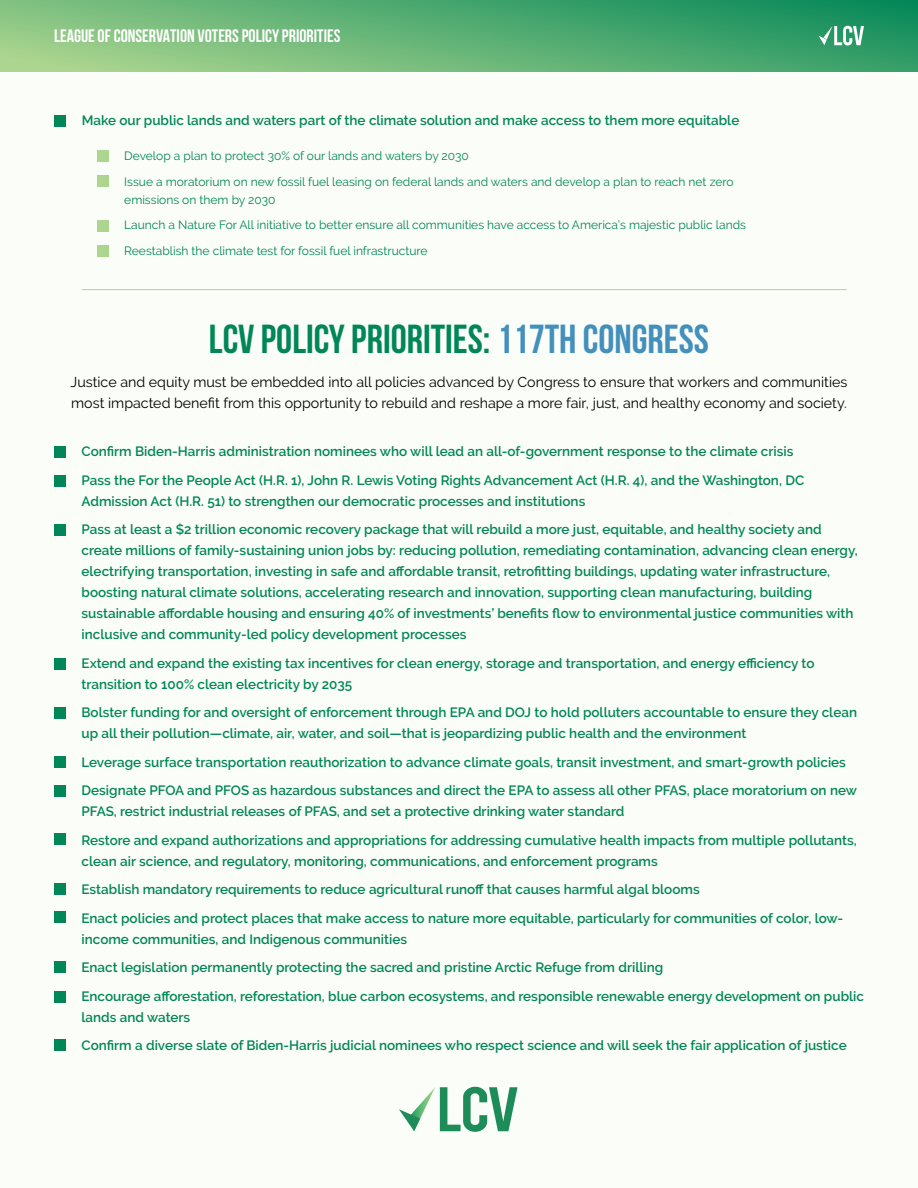
<style>
.page{position:relative;width:918px;height:1188px;background:#fbfdf8}
.page>*{position:absolute;margin:0;border:0;box-sizing:border-box;transform-origin:0 0}
.t1{font:700 40.5px "Bebas Neue";color:#008658}
.t2{font:700 18px "Bebas Neue";color:#fff}
.t3{font:14.25px/21px "Raleway";color:#000}
.t4{font:600 13.5px/28.5px "Raleway";color:#008658}
.t5{font:12px/25.5px "Raleway";color:#008658}
.s1{color:#4390bc}
</style>
<div class="page">
<svg style="left:0;top:0;width:918px;height:71px;background:#5cb075"></svg>
<div style="left:54px;top:446px;width:12px;height:12px;background:#008658"></div>
<div style="left:54px;top:475px;width:12px;height:12px;background:#008658"></div>
<div style="left:54px;top:524px;width:12px;height:12px;background:#008658"></div>
<div style="left:54px;top:658px;width:12px;height:12px;background:#008658"></div>
<div style="left:54px;top:707px;width:12px;height:12px;background:#008658"></div>
<div style="left:54px;top:756px;width:12px;height:12px;background:#008658"></div>
<div style="left:54px;top:785px;width:12px;height:12px;background:#008658"></div>
<div style="left:54px;top:833px;width:12px;height:12px;background:#008658"></div>
<div style="left:54px;top:883px;width:12px;height:12px;background:#008658"></div>
<div style="left:54px;top:911px;width:12px;height:12px;background:#008658"></div>
<div style="left:54px;top:961px;width:12px;height:12px;background:#008658"></div>
<div style="left:54px;top:991px;width:12px;height:12px;background:#008658"></div>
<div style="left:54px;top:1039px;width:12px;height:12px;background:#008658"></div>
<svg style="left:819px;top:26px;width:45px;height:19px"></svg>
<hr style="left:82px;top:289px;width:764px;height:1px;background:#acd58f">
<div style="left:54px;top:115px;width:12px;height:12px;background:#008658"></div>
<div style="left:97px;top:150px;width:12px;height:12px;background:#acd58f"></div>
<div style="left:97px;top:175px;width:12px;height:12px;background:#acd58f"></div>
<div style="left:97px;top:220px;width:12px;height:12px;background:#acd58f"></div>
<div style="left:97px;top:245px;width:12px;height:12px;background:#acd58f"></div>
<svg style="left:399px;top:1087px;width:119px;height:45px"></svg>
<h2 class="t2" style="left:54px;top:26px;width:288px">LEAGUE OF CONSERVATION VOTERS POLICY PRIORITIES</h2>
<p class="t4" style="left:82px;top:106px;width:659px">Make our public lands and waters part of the climate solution and make access to them more equitable</p>
<p class="t5" style="left:124px;top:143px;width:611px">❏Develop a plan to protect 30% of our lands and waters by 2030<br>Issue a moratorium on new fossil fuel leasing on federal lands and waters and develop a plan to reach net zero</p>
<p class="t5" style="left:124px;top:187px;width:623px">emissions on them by 2030<br>❏Launch a Nature For All initiative to better ensure all communities have access to America’s majestic public lands<br>Reestablish the climate test for fossil fuel infrastructure</p>
<h1 class="t1" style="left:209px;top:316px;width:502px">LCV POLICY PRIORITIES: <span class="s1">117TH CONGRESS</span></h1>
<p class="t3" style="left:71px;top:372px;width:779px">Justice and equity must be embedded into all policies advanced by Congress to ensure that workers and communities most impacted benefit from this opportunity to rebuild and reshape a more fair, just, and healthy economy and society.</p>
<p class="t4" style="left:82px;top:437px;width:724px">Confirm Biden-Harris administration nominees who will lead an all-of-government response to the climate crisis<br>Pass the For the People Act (H.R. 1), John R. Lewis Voting Rights Advancement Act (H.R. 4), and the Washington, DC</p>
<p class="t4" style="left:82px;top:487px;width:742px">Admission Act (H.R. 51) to strengthen our democratic processes and institutions<br>Pass at least a $2 trillion economic recovery package that will rebuild a more just, equitable, and healthy society and</p>
<p class="t4" style="left:82px;top:540px;width:778px;line-height:21px">create millions of family-sustaining union jobs by: reducing pollution, remediating contamination, advancing clean energy, electrifying transportation, investing in safe and affordable transit, retrofitting buildings, updating water infrastructure, boosting natural climate solutions, accelerating research and innovation, supporting clean manufacturing, building sustainable affordable housing and ensuring 40% of investments’ benefits flow to environmental justice communities with inclusive and community-led policy development processes</p>
<p class="t4" style="left:82px;top:652px;width:735px;line-height:21px">❏Extend and expand the existing tax incentives for clean energy, storage and transportation, and energy efficiency to transition to 100% clean electricity by 2035</p>
<p class="t4" style="left:82px;top:702px;width:777px;line-height:21px">Bolster funding for and oversight of enforcement through EPA and DOJ to hold polluters accountable to ensure they clean up all their pollution—climate, air, water, and soil—that is jeopardizing public health and the environment</p>
<p class="t4" style="left:82px;top:748px;width:777px">Leverage surface transportation reauthorization to advance climate goals, transit investment, and smart-growth policies<br>Designate PFOA and PFOS as hazardous substances and direct the EPA to assess all other PFAS, place moratorium on new</p>
<p class="t4" style="left:82px;top:797px;width:777px">PFAS, restrict industrial releases of PFAS, and set a protective drinking water standard<br>Restore and expand authorizations and appropriations for addressing cumulative health impacts from multiple pollutants,</p>
<p class="t4" style="left:82px;top:847px;width:763px">clean air science, and regulatory, monitoring, communications, and enforcement programs<br>Establish mandatory requirements to reduce agricultural runoff that causes harmful algal blooms<br>Enact policies and protect places that make access to nature more equitable, particularly for communities of color, low-</p>
<p class="t4" style="left:82px;top:925px;width:784px">income communities, and Indigenous communities<br>Enact legislation permanently protecting the sacred and pristine Arctic Refuge from drilling<br>Encourage afforestation, reforestation, blue carbon ecosystems, and responsible renewable energy development on public</p>
<p class="t4" style="left:82px;top:1003px;width:767px">lands and waters<br>Confirm a diverse slate of Biden-Harris judicial nominees who respect science and will seek the fair application of justice</p>
</div>
